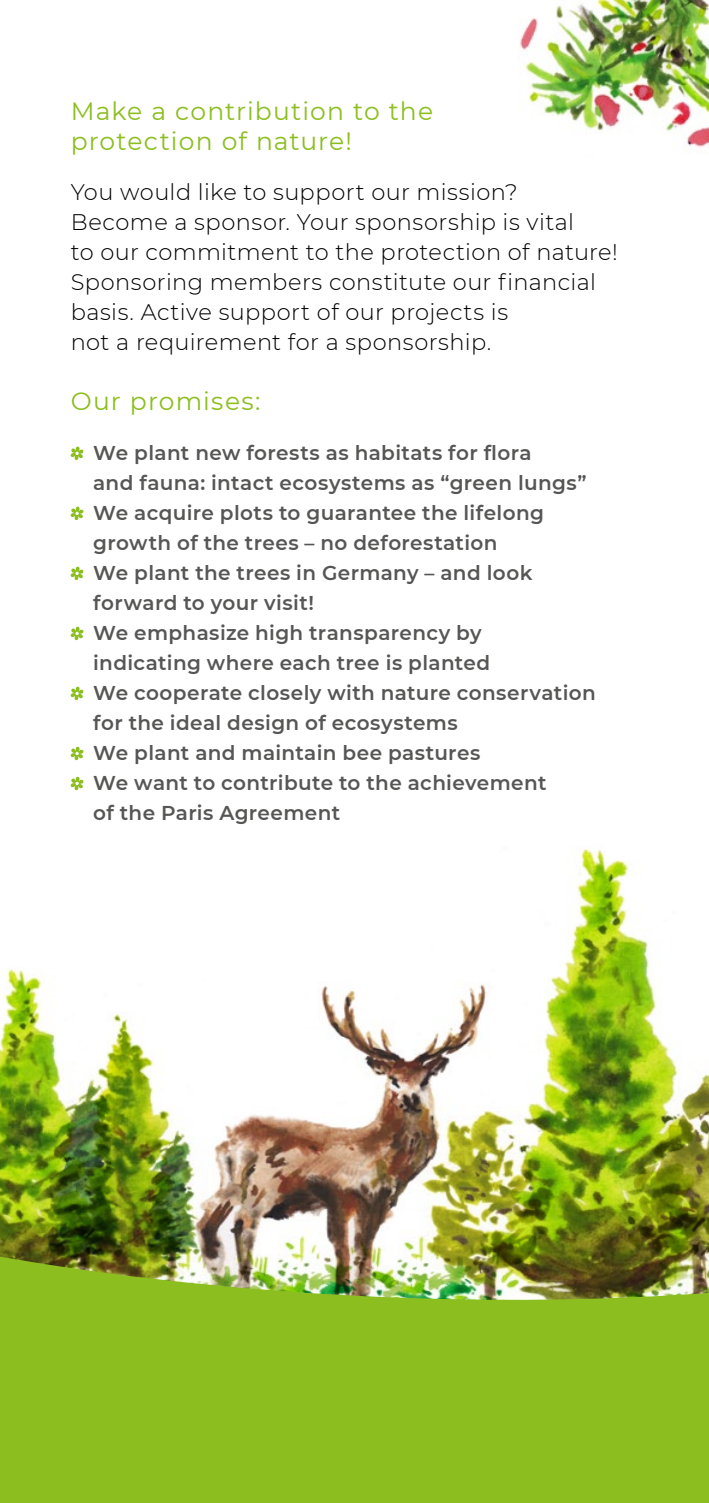
<style>
.page{position:relative;width:709px;height:1503px;background:#fff}
.page>*{position:absolute;margin:0;border:0;box-sizing:border-box;transform-origin:0 0}
.t1{font:25px/30px "Montserrat";letter-spacing:.045em;color:#8bbe1e}
.t2{font:300 22.5px/30px "Montserrat";letter-spacing:.02em;color:#000}
.t3{font:600 20px/30px "Montserrat";letter-spacing:.02em;color:#565655}
</style>
<div class="page">
<img style="left:519px;top:0;width:190px;height:147px">
<img style="left:528px;top:848px;width:168px;height:258px">
<img style="left:0;top:968px;width:71px;height:138px">
<img style="left:696px;top:1073px;width:13px;height:33px">
<img style="left:71px;top:1014px;width:83px;height:92px">
<svg style="left:70px;top:446px;width:14px;height:14px"></svg>
<svg style="left:70px;top:506px;width:14px;height:14px"></svg>
<svg style="left:70px;top:566px;width:14px;height:14px"></svg>
<svg style="left:70px;top:626px;width:14px;height:14px"></svg>
<svg style="left:70px;top:686px;width:14px;height:14px"></svg>
<svg style="left:70px;top:746px;width:14px;height:14px"></svg>
<svg style="left:70px;top:776px;width:14px;height:14px"></svg>
<img style="left:321px;top:984px;width:166px;height:122px">
<img style="left:0;top:1106px;width:709px;height:396px">
<p class="t1" style="left:71px;top:95px;width:364px">Make a contribution to the protection of nature!</p>
<p class="t2" style="left:71px;top:176px;width:548px">You would like to support our mission?<br>Become a sponsor. Your sponsorship is vital<br>to our commitment to the protection of nature!<br>Sponsoring members constitute our financial basis. Active support of our projects is<br>not a requirement for a sponsorship.</p>
<p class="t1" style="left:71px;top:385px;width:191px">Our promises:</p>
<p class="t3" style="left:93px;top:437px;width:504px">We plant new forests as habitats for flora<br>and fauna: intact ecosystems as “green lungs” We acquire plots to guarantee the lifelong growth of the trees – no deforestation<br>We plant the trees in Germany – and look forward to your visit!<br>We emphasize high transparency by<br>indicating where each tree is planted<br>We cooperate closely with nature conservation for the ideal design of ecosystems<br>We plant and maintain bee pastures<br>We want to contribute to the achievement<br>of the Paris Agreement</p>
</div>
